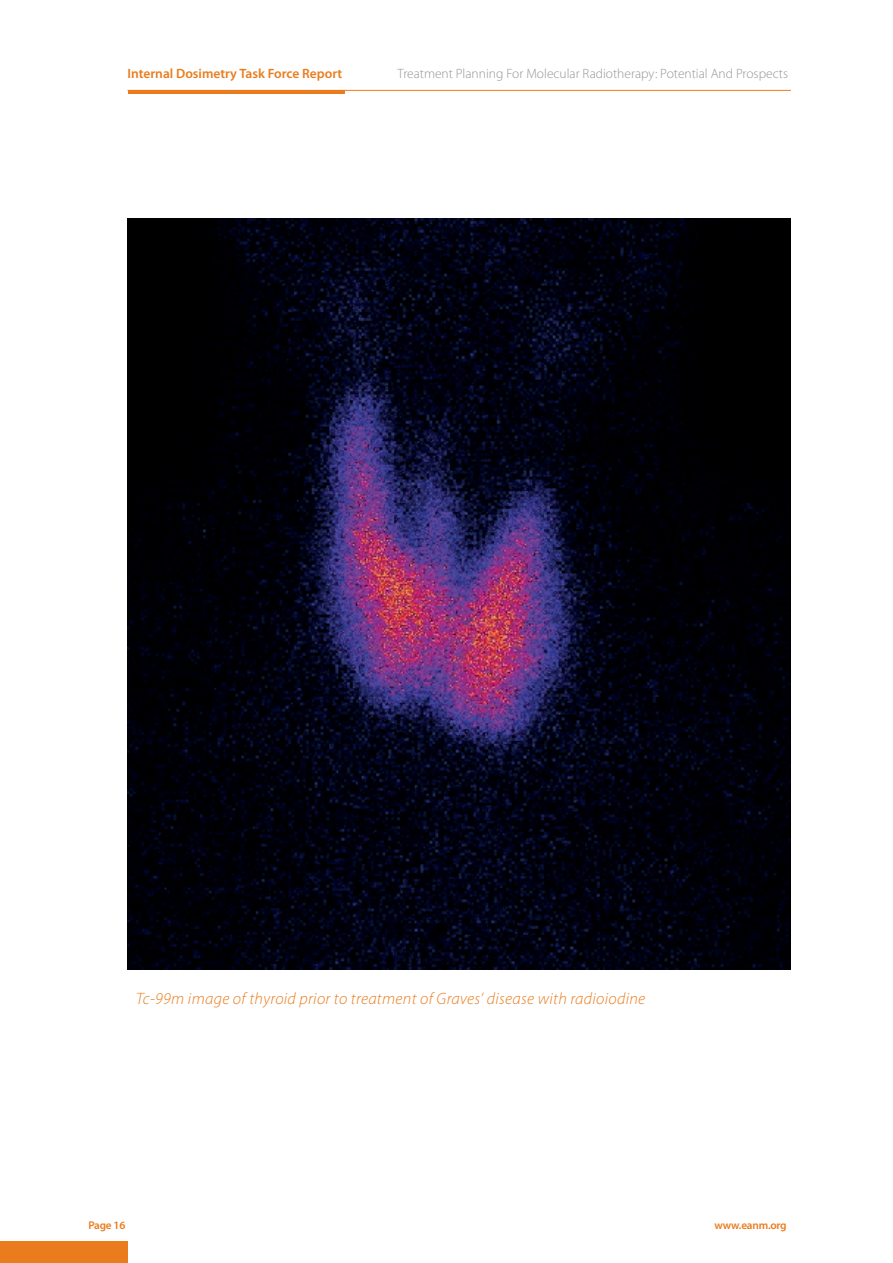
<style>
.page{position:relative;width:893px;height:1263px;background:#fff}
.page>*{position:absolute;margin:0;border:0;box-sizing:border-box;transform-origin:0 0}
.t1{font:italic 300 16.5px "Myriad Pro";letter-spacing:.02em;color:#ea7c1d}
.t2{font:300 13.5px "Myriad Pro";color:#939598}
.t3{font:600 13.5px "Myriad Pro";color:#ea7c1d}
.t4{font:600 11.25px "Myriad Pro";letter-spacing:-.02em;color:#ea7c1d}
</style>
<div class="page">
<div style="left:0;top:1242px;width:128px;height:21px;background:#ea7c1d"></div>
<hr style="left:128px;top:90px;width:663px;height:1px;background:#ea7c1d">
<img style="left:128px;top:218px;width:663px;height:752px">
<hr style="left:128px;top:90px;width:216px;height:3px;background:#ea7c1d">
<p class="t3" style="left:128px;top:65px;width:216px">Internal Dosimetry Task Force Report</p>
<p class="t2" style="left:398px;top:66px;width:392px">Treatment Planning For Molecular Radiotherapy: Potential And Prospects</p>
<p class="t1" style="left:136px;top:989px;width:511px">Tc-99m image of thyroid prior to treatment of Graves’ disease with radioiodine</p>
<p class="t4" style="left:88px;top:1218px;width:39px">Page 16</p>
<p class="t4" style="left:714px;top:1218px;width:74px">www.eanm.org</p>
</div>
